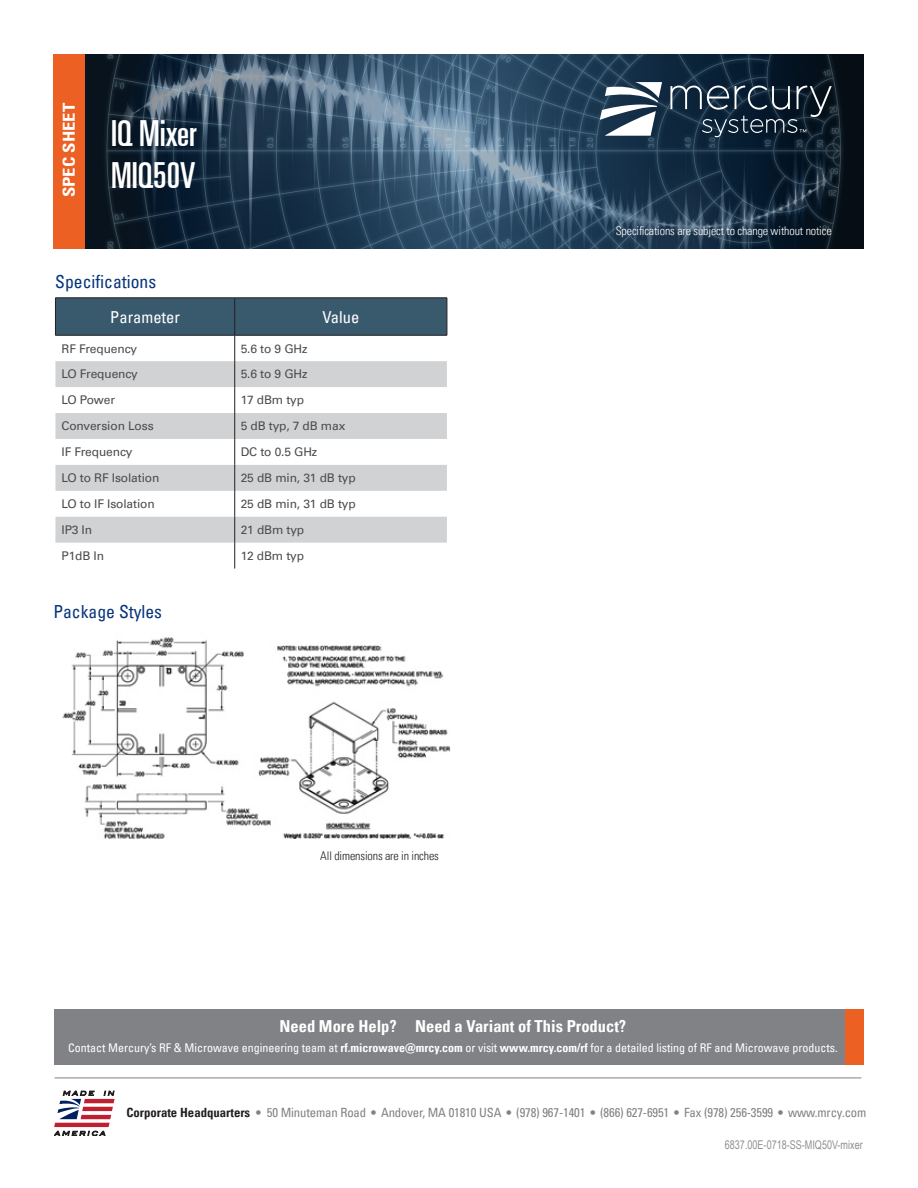
<style>
.page{position:relative;width:918px;height:1188px;background:#fff}
.page>*{position:absolute;margin:0;border:0;box-sizing:border-box;transform-origin:0 0}
.t1{font:36px/42px "Univers LT Pro Ult Cond";color:#fff}
.t2{font:condensed 18px "Univers LT Pro";color:#08347b}
.t3{font:700 condensed 16.5px "Univers LT Pro";color:#fff}
.t4{font:condensed 16.5px "Univers LT Pro";color:#fff}
.t5{font:700 condensed 16.5px "Univers LT Pro";color:#fff;scale:1.13 1}
.t6{font:condensed 12.75px "Univers LT Pro";letter-spacing:-.01em;color:#808285}
.t7{font:12px "Univers LT Pro 55 Roman";letter-spacing:-.01em;color:#4b4c4d}
.t8{font:condensed 12px "Univers LT Pro";color:#fff}
.t9{font:300 condensed 12px "Univers LT Pro";letter-spacing:-.01em;color:#fff}
.t10{font:12px "Arial Narrow";color:#8e9091;scale:.92 1}
.t11{font:300 condensed 12px "Univers LT Pro";letter-spacing:-.01em;color:#231f20}
.s1{font-weight:700}
.s2{font-weight:700;color:#231f20}
</style>
<div class="page">
<img style="left:85px;top:54px;width:779px;height:194px">
<div style="left:53px;top:54px;width:32px;height:194px;background:#ec6123"></div>
<svg style="left:600px;top:82px;width:62px;height:54px"></svg>
<svg style="left:670px;top:86px;width:162px;height:51px;background:#2c3d4d"></svg>
<hr style="left:55px;top:1078px;width:806px;height:1px;background:#808285">
<svg style="left:54px;top:1091px;width:61px;height:45px"></svg>
<div style="left:55px;top:1010px;width:790px;height:55px;background:#808285"></div>
<div style="left:845px;top:1010px;width:19px;height:55px;background:#ec6123"></div>
<svg style="left:55px;top:299px;width:392px;height:270px"></svg>
<hr style="left:55px;top:298px;width:180px;height:1px;background:#231f20">
<hr style="left:55px;top:298px;width:1px;height:37px;background:#231f20">
<hr style="left:55px;top:335px;width:180px;height:1px;background:#231f20">
<hr style="left:235px;top:298px;width:212px;height:1px;background:#231f20">
<hr style="left:234px;top:298px;width:1px;height:37px;background:#231f20">
<hr style="left:235px;top:335px;width:212px;height:1px;background:#231f20">
<hr style="left:447px;top:298px;width:1px;height:37px;background:#231f20">
<img style="left:62px;top:637px;width:389px;height:202px">
<h3 class="t5" style="left:59px;top:197px;width:85px;rotate:-90deg">SPEC SHEET</h3>
<h1 class="t1" style="left:111px;top:110px;width:87px">IQ Mixer<br>MIQ50V</h1>
<h2 class="t2" style="left:55px;top:271px;width:102px">Specifications</h2>
<h3 class="t4" style="left:110px;top:306px;width:71px">Parameter</h3>
<h3 class="t4" style="left:322px;top:306px;width:38px">Value</h3>
<p class="t7" style="left:61px;top:340px;width:77px">RF Frequency</p>
<p class="t7" style="left:241px;top:340px;width:68px">5.6 to 9 GHz</p>
<p class="t7" style="left:61px;top:366px;width:78px">LO Frequency</p>
<p class="t7" style="left:241px;top:366px;width:68px">5.6 to 9 GHz</p>
<p class="t7" style="left:61px;top:392px;width:55px">LO Power</p>
<p class="t7" style="left:241px;top:392px;width:65px">17 dBm typ</p>
<p class="t7" style="left:61px;top:418px;width:94px">Conversion Loss</p>
<p class="t7" style="left:241px;top:418px;width:106px">5 dB typ, 7 dB max</p>
<p class="t7" style="left:61px;top:444px;width:73px">IF Frequency</p>
<p class="t7" style="left:241px;top:444px;width:78px">DC to 0.5 GHz</p>
<p class="t7" style="left:61px;top:470px;width:100px">LO to RF Isolation</p>
<p class="t7" style="left:241px;top:470px;width:117px">25 dB min, 31 dB typ</p>
<p class="t7" style="left:61px;top:496px;width:95px">LO to IF Isolation</p>
<p class="t7" style="left:241px;top:496px;width:117px">25 dB min, 31 dB typ</p>
<p class="t7" style="left:61px;top:521px;width:32px">IP3 In</p>
<p class="t7" style="left:241px;top:521px;width:65px">21 dBm typ</p>
<p class="t7" style="left:61px;top:547px;width:44px">P1dB In</p>
<p class="t7" style="left:241px;top:547px;width:65px">12 dBm typ</p>
<h2 class="t2" style="left:53px;top:600px;width:110px">Package Styles</h2>
<p class="t11" style="left:320px;top:848px;width:120px">All dimensions are in inches</p>
<p class="t9" style="left:616px;top:223px;width:217px">Specifications are subject to change without notice</p>
<h3 class="t3" style="left:280px;top:1016px;width:348px">Need More Help? Need a Variant of This Product?</h3>
<p class="t8" style="left:68px;top:1040px;width:771px">Contact Mercury’s RF &amp; Microwave engineering team at <span class="s1">rf.microwave@mrcy.com</span> or visit <span class="s1">www.mrcy.com/rf</span> for a detailed listing of RF and Microwave products.</p>
<p class="t6" style="left:126px;top:1104px;width:742px"><span class="s2">Corporate Headquarters</span> <span class="s1">•</span> 50 Minuteman Road • Andover, MA 01810 USA • (978) 967-1401 • (866) 627-6951 • Fax (978) 256-3599 • www.mrcy.com</p>
<p class="t10" style="left:725px;top:1136px;width:151px">6837.00E-0718-SS-MIQ50V-mixer</p>
</div>
